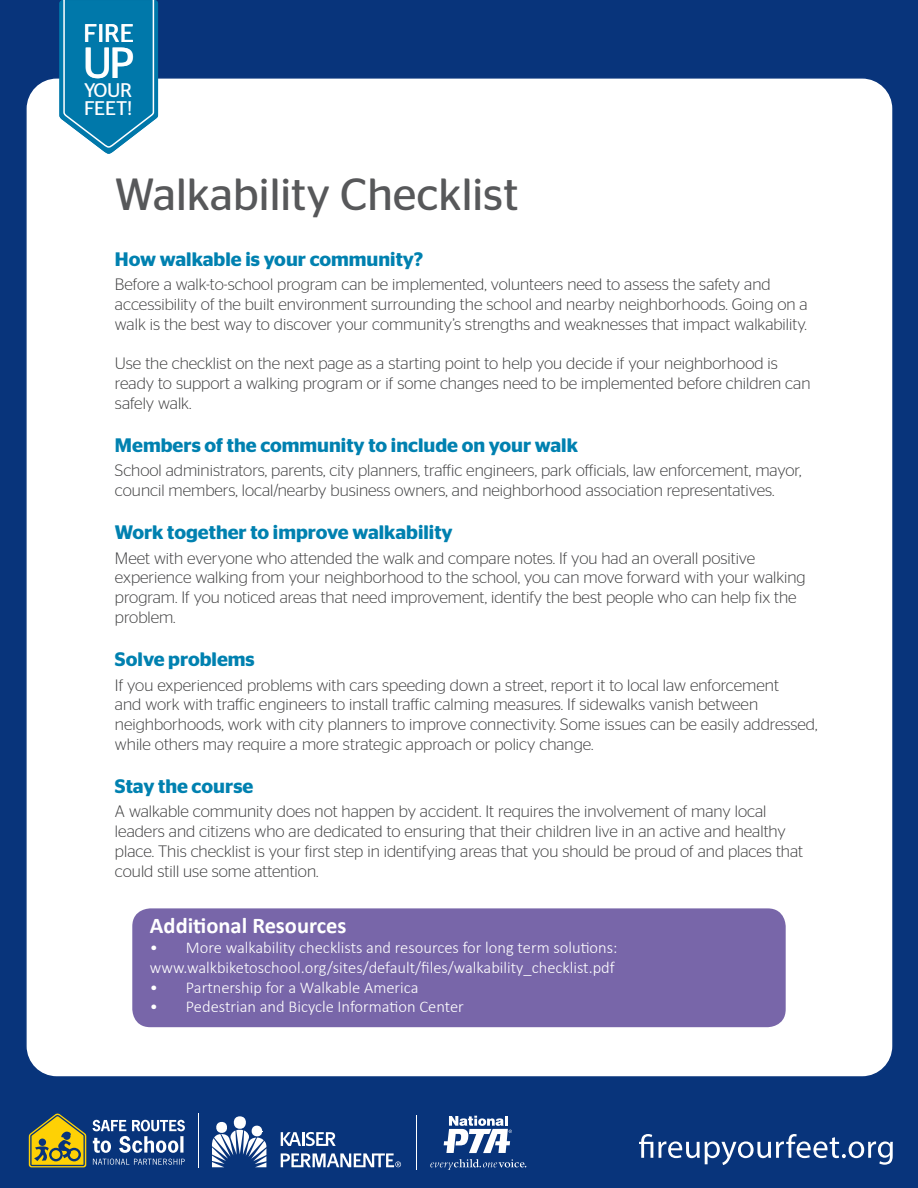
<style>
.page{position:relative;width:918px;height:1188px;background:#08347b}
.page>*{position:absolute;margin:0;border:0;box-sizing:border-box;transform-origin:0 0}
.Headline{font:45px "Stag Sans";color:#57585a}
.t1{font:43.35px "Stag Sans";color:#fff}
.t2{font:25.5px "Stag Sans";color:#fff}
.Bonus_headline{font:700 22.5px "Calibri";color:#fff}
.t3{font:19.65px/18.5px "Stag Sans";letter-spacing:-.02em;color:#fff}
.Subhead_1{font:600 19.5px "Stag Sans";color:#0081b0}
.Body{font:300 16.5px/19.8px "Stag Sans";color:#3e3e3f}
.t4{font:300 16.5px/19.8px "Calibri";color:#fff}
</style>
<div class="page">
<div style="left:26px;top:78px;width:867px;height:999px;background:#fff;border-radius:31px"></div>
<svg style="left:430px;top:1159px;width:96px;height:11px"></svg>
<svg style="left:444px;top:1116px;width:68px;height:37px"></svg>
<hr style="left:199px;top:1113px;width:1px;height:55px;background:#fff">
<svg style="left:212px;top:1120px;width:54px;height:47px"></svg>
<div style="left:234px;top:1116px;width:12px;height:13px;background:#fff;border-radius:50%"></div>
<svg style="left:281px;top:1132px;width:55px;height:14px"></svg>
<svg style="left:281px;top:1153px;width:120px;height:14px"></svg>
<svg style="left:29px;top:1114px;width:57px;height:53px;background:#978f35"></svg>
<svg style="left:92px;top:1120px;width:93px;height:45px"></svg>
<hr style="left:416px;top:1115px;width:1px;height:55px;background:#fff">
<svg style="left:639px;top:1134px;width:254px;height:31px;background:#3c5f97"></svg>
<svg style="left:59px;top:0;width:99px;height:154px;background:#228ab5"></svg>
<div style="left:132px;top:908px;width:654px;height:119px;background:#7866a9;border-radius:18px"></div>
<p class="t2" style="left:84px;top:19px;width:52px">FIRE</p>
<p class="t1" style="left:83px;top:39px;width:53px">UP</p>
<p class="t3" style="left:84px;top:81px;width:50px">YOUR<br>FEET!</p>
<p class="Headline" style="left:115px;top:169px;width:405px">Walkability Checklist</p>
<p class="Subhead_1" style="left:115px;top:248px;width:310px">How walkable is your community?</p>
<p class="Body" style="left:115px;top:274px;width:694px">Before a walk-to-school program can be implemented, volunteers need to assess the safety and accessibility of the built environment surrounding the school and nearby neighborhoods. Going on a walk is the best way to discover your community’s strengths and weaknesses that impact walkability.</p>
<p class="Body" style="left:115px;top:353px;width:697px">Use the checklist on the next page as a starting point to help you decide if your neighborhood is ready to support a walking program or if some changes need to be implemented before children can safely walk.</p>
<p class="Subhead_1" style="left:115px;top:434px;width:465px">Members of the community to include on your walk</p>
<p class="Body" style="left:115px;top:461px;width:688px">School administrators, parents, city planners, traffic engineers, park officials, law enforcement, mayor, council members, local/nearby business owners, and neighborhood association representatives.</p>
<p class="Subhead_1" style="left:115px;top:521px;width:339px">Work together to improve walkability</p>
<p class="Body" style="left:115px;top:548px;width:692px">Meet with everyone who attended the walk and compare notes. If you had an overall positive experience walking from your neighborhood to the school, you can move forward with your walking program. If you noticed areas that need improvement, identify the best people who can help fix the problem.</p>
<p class="Subhead_1" style="left:115px;top:648px;width:141px">Solve problems</p>
<p class="Body" style="left:115px;top:675px;width:704px">If you experienced problems with cars speeding down a street, report it to local law enforcement<br>and work with traffic engineers to install traffic calming measures. If sidewalks vanish between neighborhoods, work with city planners to improve connectivity. Some issues can be easily addressed, while others may require a more strategic approach or policy change.</p>
<p class="Subhead_1" style="left:115px;top:775px;width:140px">Stay the course</p>
<p class="Body" style="left:115px;top:802px;width:690px">A walkable community does not happen by accident. It requires the involvement of many local leaders and citizens who are dedicated to ensuring that their children live in an active and healthy place. This checklist is your first step in identifying areas that you should be proud of and places that could still use some attention.</p>
<p class="Bonus_headline" style="left:150px;top:911px;width:198px">Additional Resources</p>
<p class="t4" style="left:150px;top:937px;width:469px">• More walkability checklists and resources for long term solutions: www.walkbiketoschool.org/sites/default/files/walkability_checklist.pdf</p>
<p class="t4" style="left:150px;top:977px;width:270px">• Partnership for a Walkable America</p>
<p class="t4" style="left:150px;top:997px;width:315px">• Pedestrian and Bicycle Information Center</p>
</div>
